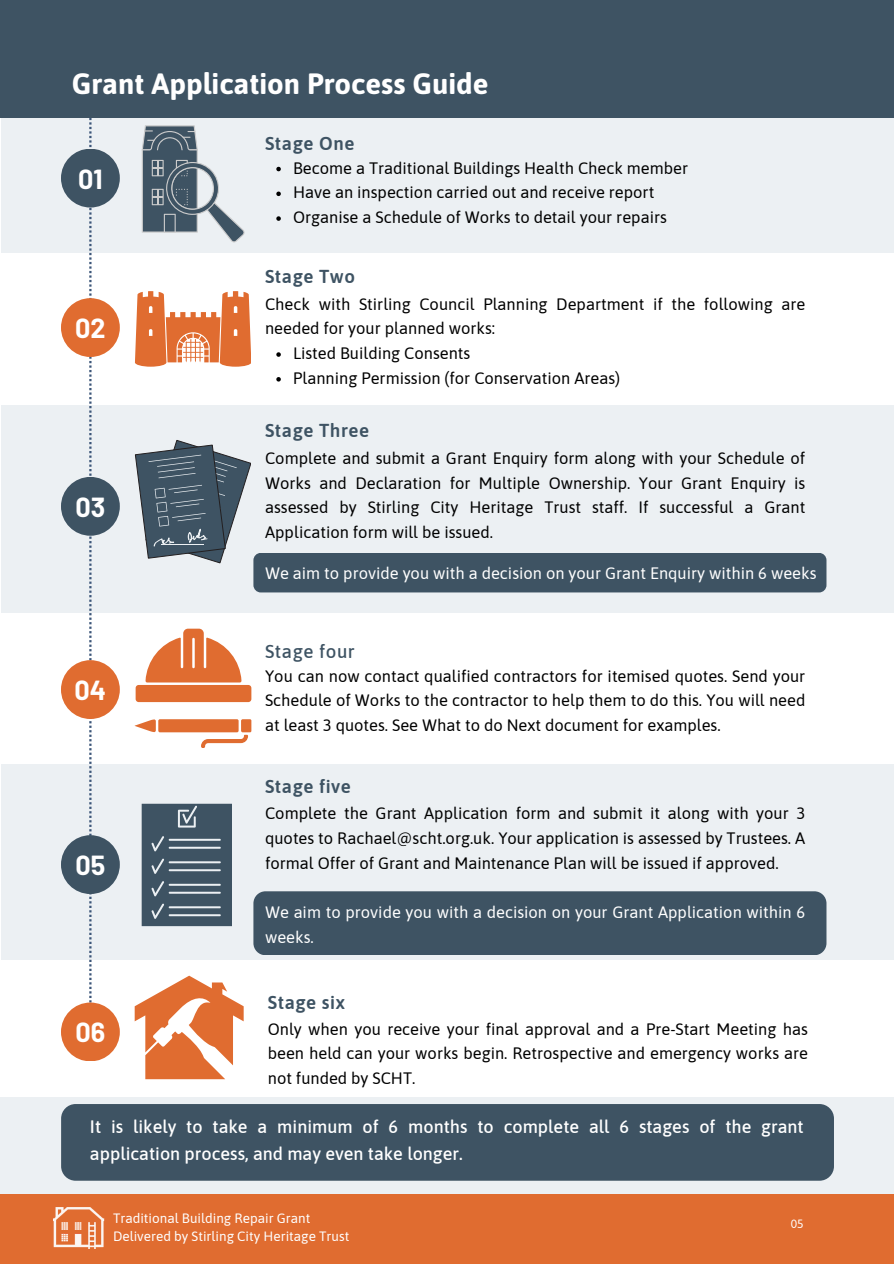
<style>
.page{position:relative;width:894px;height:1264px;background:#fff}
.page>*{position:absolute;margin:0;border:0;box-sizing:border-box;transform-origin:0 0}
.t1{font:700 29.25px "Asap";color:#fff}
.t2{font:700 27px "Barlow";color:#fff}
.t3{font:600 18.75px "Asap";letter-spacing:.03em;color:#3e5363}
.t4{font:500 18.75px "Asap";letter-spacing:.03em;color:#3e5363}
.t5{font:500 18px/27px "Asap";color:#fff}
.t6{font:16.5px/24.8px "Asap";color:#000;text-align:justify}
.t7{font:16.5px/24.8px "Asap";color:#fff}
.t8{font:13.5px "Asap";color:#fff}
.t9{font:12px "Asap";color:#fff}
</style>
<div class="page">
<div style="left:1px;top:117px;width:892px;height:135px;background:#ecf0f3"></div>
<div style="left:1px;top:405px;width:892px;height:208px;background:#ecf0f3"></div>
<div style="left:253px;top:553px;width:573px;height:39px;background:#3e5363;border-radius:7px"></div>
<div style="left:1px;top:1097px;width:892px;height:166px;background:#ecf0f3"></div>
<div style="left:61px;top:1103px;width:772px;height:77px;background:#3e5363;border-radius:14px"></div>
<div style="left:1px;top:764px;width:892px;height:195px;background:#ecf0f3"></div>
<svg style="left:89px;top:117px;width:2px;height:885px"></svg>
<div style="left:61px;top:149px;width:59px;height:58px;background:#3e5363;border-radius:50%"></div>
<div style="left:61px;top:298px;width:59px;height:59px;background:#e06c30;border-radius:50%"></div>
<div style="left:61px;top:477px;width:59px;height:58px;background:#3e5363;border-radius:50%"></div>
<div style="left:61px;top:660px;width:59px;height:59px;background:#e06c30;border-radius:50%"></div>
<div style="left:61px;top:835px;width:59px;height:59px;background:#3e5363;border-radius:50%"></div>
<div style="left:61px;top:1002px;width:59px;height:59px;background:#e06c30;border-radius:50%"></div>
<div style="left:0;top:0;width:893px;height:117px;background:#3e5363"></div>
<svg style="left:135px;top:291px;width:116px;height:75px"></svg>
<div style="left:136px;top:685px;width:115px;height:17px;background:#e06c30;border-radius:3px"></div>
<svg style="left:145px;top:628px;width:96px;height:54px"></svg>
<svg style="left:135px;top:719px;width:21px;height:13px"></svg>
<div style="left:158px;top:719px;width:80px;height:13px;background:#e06c30;border-radius:2px"></div>
<div style="left:241px;top:719px;width:10px;height:13px;background:#e06c30;border-radius:2px"></div>
<svg style="left:201px;top:734px;width:47px;height:14px"></svg>
<svg style="left:142px;top:125px;width:102px;height:117px"></svg>
<svg style="left:135px;top:440px;width:116px;height:123px"></svg>
<svg style="left:135px;top:975px;width:108px;height:104px"></svg>
<svg style="left:142px;top:803px;width:90px;height:123px;background:#516473"></svg>
<div style="left:0;top:1193px;width:893px;height:70px;background:#e06c30"></div>
<img style="left:54px;top:1207px;width:50px;height:41px">
<svg style="left:276px;top:167px;width:5px;height:4px"></svg>
<svg style="left:276px;top:191px;width:5px;height:5px"></svg>
<svg style="left:276px;top:216px;width:5px;height:5px"></svg>
<svg style="left:276px;top:352px;width:5px;height:5px"></svg>
<svg style="left:276px;top:377px;width:5px;height:4px"></svg>
<div style="left:253px;top:891px;width:573px;height:64px;background:#3e5363;border-radius:12px"></div>
<p class="t1" style="left:72px;top:67px;width:418px">Grant Application Process Guide</p>
<p class="t2" style="left:78px;top:161px;width:26px">01</p>
<h2 class="t2" style="left:75px;top:311px;width:32px">02</h2>
<p class="t2" style="left:75px;top:489px;width:31px">03</p>
<h3 class="t2" style="left:75px;top:673px;width:33px">04</h3>
<h2 class="t2" style="left:75px;top:848px;width:31px">05</h2>
<p class="t2" style="left:75px;top:1015px;width:31px">06</p>
<p class="t3" style="left:265px;top:132px;width:91px">Stage One</p>
<p class="t6" style="left:293px;top:155px;width:396px">Become a Traditional Buildings Health Check member</p>
<h2 class="t6" style="left:293px;top:180px;width:362px">Have an inspection carried out and receive report</h2>
<p class="t6" style="left:293px;top:205px;width:375px">Organise a Schedule of Works to detail your repairs</p>
<p class="t3" style="left:265px;top:265px;width:92px">Stage Two</p>
<p class="t6" style="left:265px;top:291px;width:541px">Check with Stirling Council Planning Department if the following are needed for your planned works:</p>
<h2 class="t6" style="left:293px;top:341px;width:179px">Listed Building Consents</h2>
<p class="t6" style="left:293px;top:365px;width:328px">Planning Permission (for Conservation Areas)</p>
<h3 class="t3" style="left:265px;top:419px;width:106px">Stage Three</h3>
<p class="t6" style="left:265px;top:446px;width:541px">Complete and submit a Grant Enquiry form along with your Schedule of Works and Declaration for Multiple Ownership. Your Grant Enquiry is assessed by Stirling City Heritage Trust staff. If successful a Grant Application form will be issued.</p>
<p class="t7" style="left:265px;top:561px;width:553px">We aim to provide you with a decision on your Grant Enquiry within 6 weeks</p>
<p class="t4" style="left:265px;top:640px;width:91px">Stage four</p>
<p class="t6" style="left:265px;top:663px;width:541px">You can now contact qualified contractors for itemised quotes. Send your Schedule of Works to the contractor to help them to do this. You will need at least 3 quotes. See What to do Next document for examples.</p>
<p class="t3" style="left:265px;top:775px;width:87px">Stage five</p>
<p class="t6" style="left:265px;top:800px;width:541px">Complete the Grant Application form and submit it along with your 3 quotes to Rachael@scht.org.uk. Your application is assessed by Trustees. A formal Offer of Grant and Maintenance Plan will be issued if approved.</p>
<h2 class="t7" style="left:265px;top:899px;width:541px">We aim to provide you with a decision on your Grant Application within 6 weeks.</h2>
<h3 class="t3" style="left:268px;top:991px;width:78px">Stage six</h3>
<h3 class="t6" style="left:268px;top:1016px;width:541px">Only when you receive your final approval and a Pre-Start Meeting has been held can your works begin. Retrospective and emergency works are not funded by SCHT.</h3>
<h3 class="t5" style="left:90px;top:1112px;width:715px">It is likely to take a minimum of 6 months to complete all 6 stages of the grant application process, and may even take longer.</h3>
<p class="t8" style="left:113px;top:1210px;width:199px">Traditional Building Repair Grant</p>
<h2 class="t8" style="left:113px;top:1228px;width:238px">Delivered by Stirling City Heritage Trust</h2>
<h3 class="t9" style="left:790px;top:1216px;width:14px">05</h3>
</div>
